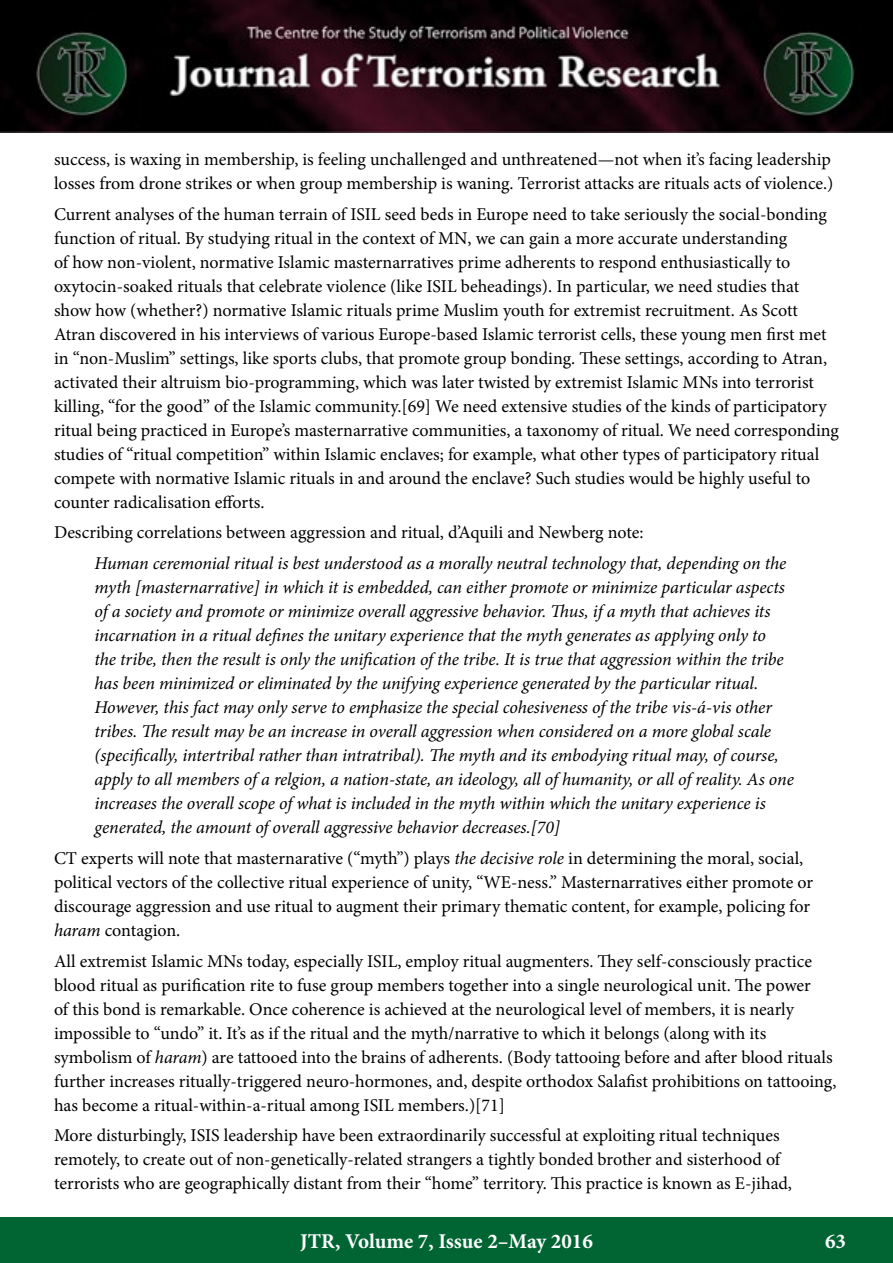
<style>
.page{position:relative;width:893px;height:1263px;background:#fff}
.page>*{position:absolute;margin:0;border:0;box-sizing:border-box;transform-origin:0 0}
.t1{font:700 21px "Minion Pro";color:#fff}
.t2{font:18px/24px "Minion Pro";color:#000}
.t3{font:italic 18px/24px "Minion Pro";letter-spacing:-.01em;color:#000}
.s1{font-style:italic}
</style>
<div class="page">
<div style="left:0;top:1217px;width:893px;height:46px;background:#006533"></div>
<img style="left:0;top:0;width:893px;height:133px">
<p class="t2" style="left:54px;top:147px;width:781px">success, is waxing in membership, is feeling unchallenged and unthreatened—not when it’s facing leadership losses from drone strikes or when group membership is waning. Terrorist attacks are rituals acts of violence.)</p>
<p class="t2" style="left:54px;top:202px;width:786px">Current analyses of the human terrain of ISIL seed beds in Europe need to take seriously the social-bonding function of ritual. By studying ritual in the context of MN, we can gain a more accurate understanding<br>of how non-violent, normative Islamic masternarratives prime adherents to respond enthusiastically to oxytocin-soaked rituals that celebrate violence (like ISIL beheadings). In particular, we need studies that show how (whether?) normative Islamic rituals prime Muslim youth for extremist recruitment. As Scott Atran discovered in his interviews of various Europe-based Islamic terrorist cells, these young men first met in “non-Muslim” settings, like sports clubs, that promote group bonding. These settings, according to Atran, activated their altruism bio-programming, which was later twisted by extremist Islamic MNs into terrorist killing, “for the good” of the Islamic community.[69] We need extensive studies of the kinds of participatory ritual being practiced in Europe’s masternarrative communities, a taxonomy of ritual. We need corresponding studies of “ritual competition” within Islamic enclaves; for example, what other types of participatory ritual compete with normative Islamic rituals in and around the enclave? Such studies would be highly useful to counter radicalisation efforts.</p>
<p class="t2" style="left:54px;top:521px;width:591px">Describing correlations between aggression and ritual, d’Aquili and Newberg note:</p>
<p class="t3" style="left:94px;top:551px;width:701px">Human ceremonial ritual is best understood as a morally neutral technology that, depending on the myth [masternarrative] in which it is embedded, can either promote or minimize particular aspects of a society and promote or minimize overall aggressive behavior. Thus, if a myth that achieves its incarnation in a ritual defines the unitary experience that the myth generates as applying only to<br>the tribe, then the result is only the unification of the tribe. It is true that aggression within the tribe has been minimized or eliminated by the unifying experience generated by the particular ritual.<br>However, this fact may only serve to emphasize the special cohesiveness of the tribe vis-á-vis other tribes. The result may be an increase in overall aggression when considered on a more global scale (specifically, intertribal rather than intratribal). The myth and its embodying ritual may, of course, apply to all members of a relgion, a nation-state, an ideology, all of humanity, or all of reality. As one increases the overall scope of what is included in the myth within which the unitary experience is generated, the amount of overall aggressive behavior decreases.[70]</p>
<p class="t2" style="left:54px;top:846px;width:761px">CT experts will note that masternarative (“myth”) plays <span class="s1">the decisive role</span> in determining the moral, social, political vectors of the collective ritual experience of unity, “WE-ness.” Masternarratives either promote or discourage aggression and use ritual to augment their primary thematic content, for example, policing for <span class="s1">haram</span> contagion.</p>
<p class="t2" style="left:54px;top:949px;width:784px">All extremist Islamic MNs today, especially ISIL, employ ritual augmenters. They self-consciously practice blood ritual as purification rite to fuse group members together into a single neurological unit. The power<br>of this bond is remarkable. Once coherence is achieved at the neurological level of members, it is nearly impossible to “undo” it. It’s as if the ritual and the myth/narrative to which it belongs (along with its symbolism of <span class="s1">haram</span>) are tattooed into the brains of adherents. (Body tattooing before and after blood rituals further increases ritually-triggered neuro-hormones, and, despite orthodox Salafist prohibitions on tattooing, has become a ritual-within-a-ritual among ISIL members.)[71]</p>
<p class="t2" style="left:54px;top:1124px;width:740px">More disturbingly, ISIS leadership have been extraordinarily successful at exploiting ritual techniques remotely, to create out of non-genetically-related strangers a tightly bonded brother and sisterhood of terrorists who are geographically distant from their “home” territory. This practice is known as E-jihad,</p>
<p class="t1" style="left:300px;top:1226px;width:294px">JTR, Volume 7, Issue 2–May 2016</p>
<p class="t1" style="left:825px;top:1226px;width:22px">63</p>
</div>
